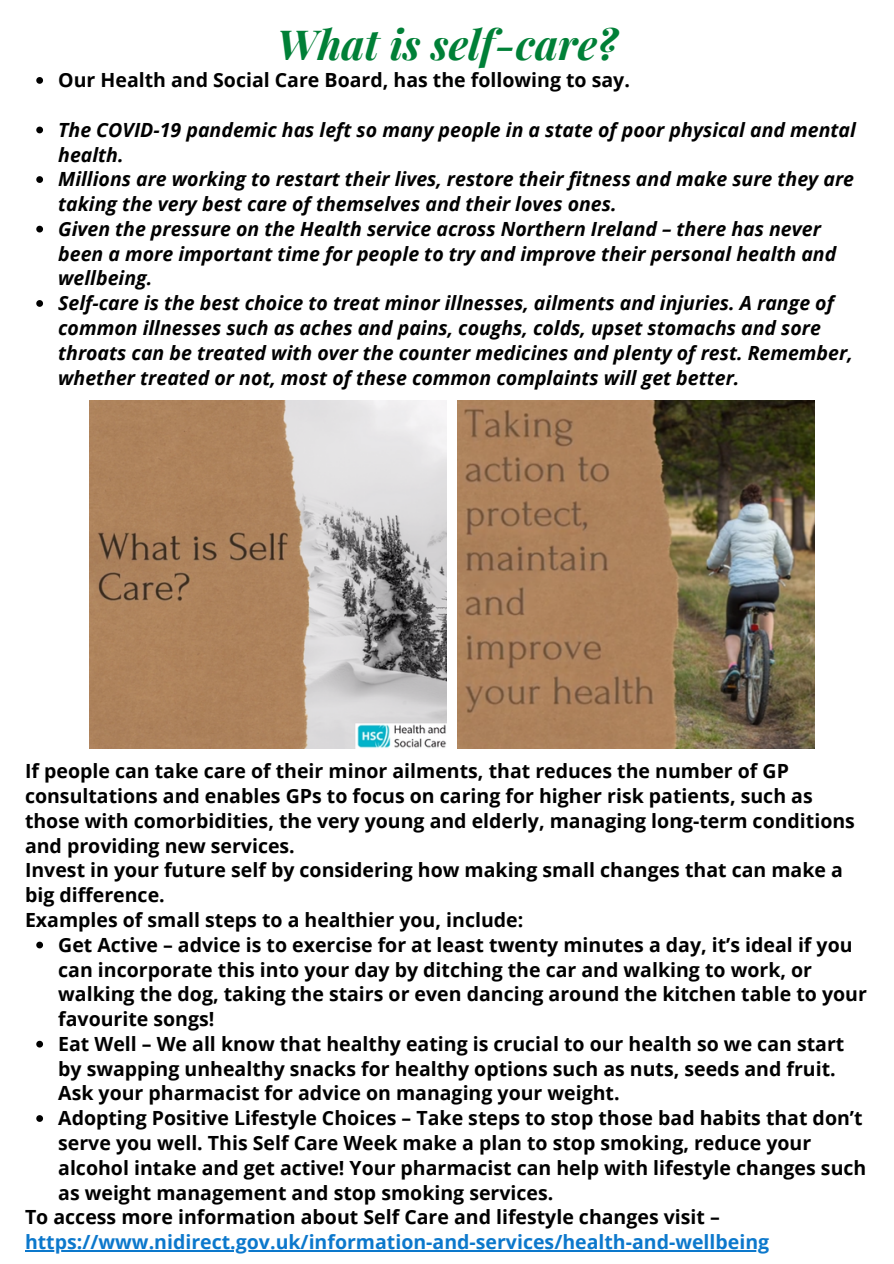
<style>
.page{position:relative;width:894px;height:1264px;background:#fff}
.page>*{position:absolute;margin:0;border:0;box-sizing:border-box;transform-origin:0 0}
.t1{font:italic 700 41.55px "Playfair Display";color:#008037}
.t2{font:700 19.5px/24.8px "Open Sans";color:#000}
.t3{font:italic 700 19.5px/24.8px "Open Sans";color:#000}
.t4{font:700 19.5px/24.8px "Open Sans";color:#0c78cc}
.s1{color:#000}
</style>
<div class="page">
<img style="left:89px;top:400px;width:357px;height:348px">
<img style="left:458px;top:400px;width:355px;height:348px">
<svg style="left:36px;top:77px;width:7px;height:7px"></svg>
<svg style="left:36px;top:127px;width:7px;height:6px"></svg>
<svg style="left:36px;top:176px;width:7px;height:7px"></svg>
<svg style="left:36px;top:226px;width:7px;height:6px"></svg>
<svg style="left:36px;top:300px;width:7px;height:7px"></svg>
<svg style="left:36px;top:941px;width:7px;height:7px"></svg>
<svg style="left:36px;top:1040px;width:7px;height:7px"></svg>
<svg style="left:36px;top:1115px;width:7px;height:6px"></svg>
<hr style="left:25px;top:1250px;width:744px;height:1px;background:#0c78cc">
<p class="t1" style="left:277px;top:15px;width:342px">What is self-care?</p>
<p class="t2" style="left:58px;top:67px;width:573px">Our Health and Social Care Board, has the following to say.</p>
<p class="t3" style="left:58px;top:117px;width:799px">The COVID-19 pandemic has left so many people in a state of poor physical and mental health.</p>
<p class="t3" style="left:58px;top:166px;width:797px">Millions are working to restart their lives, restore their fitness and make sure they are taking the very best care of themselves and their loves ones.</p>
<p class="t3" style="left:58px;top:216px;width:779px">Given the pressure on the Health service across Northern Ireland – there has never been a more important time for people to try and improve their personal health and wellbeing.</p>
<p class="t3" style="left:58px;top:290px;width:795px">Self-care is the best choice to treat minor illnesses, ailments and injuries. A range of common illnesses such as aches and pains, coughs, colds, upset stomachs and sore throats can be treated with over the counter medicines and plenty of rest. Remember, whether treated or not, most of these common complaints will get better.</p>
<p class="t2" style="left:25px;top:758px;width:831px">If people can take care of their minor ailments, that reduces the number of GP consultations and enables GPs to focus on caring for higher risk patients, such as those with comorbidities, the very young and elderly, managing long-term conditions and providing new services.</p>
<p class="t2" style="left:25px;top:857px;width:819px">Invest in your future self by considering how making small changes that can make a big difference.</p>
<p class="t2" style="left:25px;top:907px;width:499px">Examples of small steps to a healthier you, include:</p>
<p class="t2" style="left:58px;top:931px;width:810px">Get Active – advice is to exercise for at least twenty minutes a day, it’s ideal if you can incorporate this into your day by ditching the car and walking to work, or walking the dog, taking the stairs or even dancing around the kitchen table to your favourite songs!</p>
<p class="t2" style="left:58px;top:1030px;width:787px">Eat Well – We all know that healthy eating is crucial to our health so we can start by swapping unhealthy snacks for healthy options such as nuts, seeds and fruit.<br>Ask your pharmacist for advice on managing your weight.</p>
<p class="t2" style="left:58px;top:1105px;width:809px">Adopting Positive Lifestyle Choices – Take steps to stop those bad habits that don’t serve you well. This Self Care Week make a plan to stop smoking, reduce your alcohol intake and get active! Your pharmacist can help with lifestyle changes such as weight management and stop smoking services.</p>
<p class="t4" style="left:25px;top:1204px;width:745px"><span class="s1">To access more information about Self Care and lifestyle changes visit – </span>https://www.nidirect.gov.uk/information-and-services/health-and-wellbeing</p>
</div>
